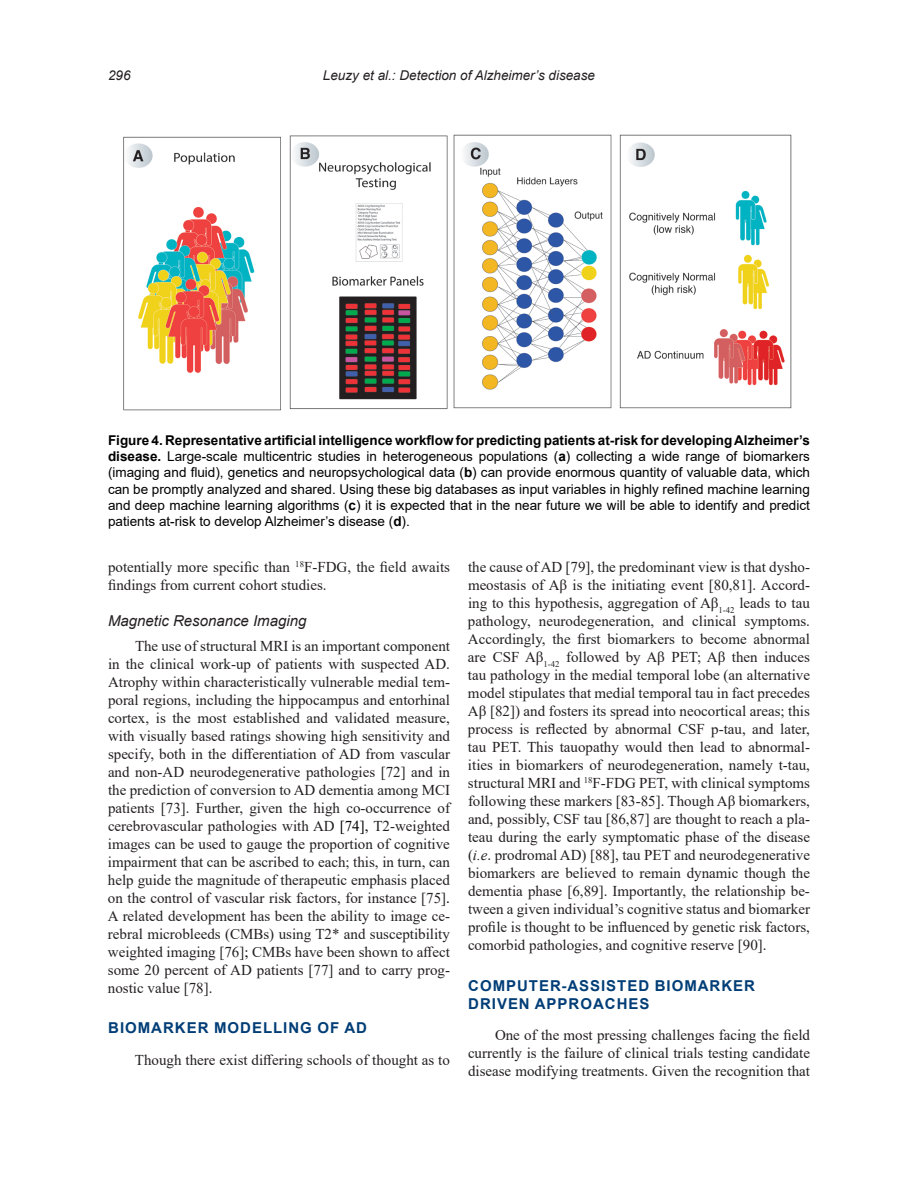
<style>
.page{position:relative;width:918px;height:1188px;background:#fff}
.page>*{position:absolute;margin:0;border:0;box-sizing:border-box;transform-origin:0 0}
.t1{font:15px/18px "Times New Roman";color:#231f20;text-align:justify}
.t2{font:700 15px/18px "Arial";letter-spacing:.065em;color:#003d76}
.t3{font:italic 15px "Arial";color:#231f20}
.t4{font:13.5px/16.2px "Arial";color:#000;text-align:justify}
.t5{font:italic 13.5px "Arial";color:#231f20}
.s1{font-weight:700}
.s2{color:#000}
.s3{font-style:italic}
</style>
<div class="page">
<img style="left:123px;top:134px;width:669px;height:277px">
<p class="t5" style="left:108px;top:67px;width:24px">296</p>
<p class="t5" style="left:323px;top:67px;width:274px">Leuzy et al.: Detection of Alzheimer’s disease</p>
<p class="t4" style="left:108px;top:432px;width:703px"><span class="s1">Figure 4. Representative artificial intelligence workflow for predicting patients at-risk for developing Alzheimer’s disease.</span> Large-scale multicentric studies in heterogeneous populations (<span class="s1">a</span>) collecting a wide range of biomarkers (imaging and fluid), genetics and neuropsychological data (<span class="s1">b</span>) can provide enormous quantity of valuable data, which can be promptly analyzed and shared. Using these big databases as input variables in highly refined machine learning and deep machine learning algorithms (<span class="s1">c</span>) it is expected that in the near future we will be able to identify and predict patients at-risk to develop Alzheimer’s disease (<span class="s1">d</span>).</p>
<p class="t1" style="left:108px;top:558px;width:344px">potentially more specific than <sup>18</sup>F-FDG, the field awaits findings from current cohort studies.</p>
<p class="t3" style="left:108px;top:611px;width:200px">Magnetic Resonance Imaging</p>
<p class="t1" style="left:108px;top:636px;width:344px;text-indent:27px">The use of structural MRI is an important component in the clinical work-up of patients with suspected AD.<br>Atrophy within characteristically vulnerable medial tem&shy;poral regions, including the hippocampus and entorhinal cortex, is the most established and validated measure, with visually based ratings showing high sensitivity and specify, both in the differentiation of AD from vascular and non-AD neurodegenerative pathologies [72] and in the prediction of conversion to AD dementia among MCI patients [73]. Further, given the high co-occurrence of cerebrovascular pathologies with AD <span class="s2">[74],</span> T2-weighted images can be used to gauge the proportion of cognitive impairment that can be ascribed to each; this, in turn, can help guide the magnitude of therapeutic emphasis placed on the control of vascular risk factors, for instance [75]<span class="s2">.<br></span>A related development has been the ability to image ce&shy;rebral microbleeds (CMBs) using T2* and susceptibility weighted imaging [76]<span class="s2">;</span> CMBs have been shown to affect some 20 percent of AD patients [77] and to carry prog&shy;nostic value [78].</p>
<p class="t2" style="left:108px;top:1019px;width:260px">BIOMARKER MODELLING OF AD</p>
<p class="t1" style="left:135px;top:1050px;width:317px">Though there exist differing schools of thought as to</p>
<p class="t1" style="left:468px;top:558px;width:344px">the cause of AD [79], the predominant view is that dysho&shy;meostasis of Aβ is the initiating event [80,81]. Accord&shy;ing to this hypothesis, aggregation of Aβ<sub>1-42</sub> leads to tau pathology, neurodegeneration, and clinical symptoms.<br>Accordingly, the first biomarkers to become abnormal are CSF Aβ<sub>1-42</sub> followed by Aβ PET; Aβ then induces tau pathology in the medial temporal lobe (an alternative model stipulates that medial temporal tau in fact precedes Aβ [82]) and fosters its spread into neocortical areas; this process is reflected by abnormal CSF p-tau, and later, tau PET. This tauopathy would then lead to abnormal&shy;ities in biomarkers of neurodegeneration, namely t-tau, structural MRI and <sup>18</sup>F-FDG PET, with clinical symptoms following these markers [83-85]. Though Aβ biomarkers, and, possibly, CSF tau [86,87] are thought to reach a pla&shy;teau during the early symptomatic phase of the disease (<span class="s3">i.e</span>. prodromal AD) [88], tau PET and neurodegenerative biomarkers are believed to remain dynamic though the dementia phase [6,89]. Importantly, the relationship be&shy;tween a given individual’s cognitive status and biomarker profile is thought to be influenced by genetic risk factors, comorbid pathologies, and cognitive reserve [90].</p>
<p class="t2" style="left:468px;top:976px;width:288px">COMPUTER-ASSISTED BIOMARKER<br>DRIVEN APPROACHES</p>
<p class="t1" style="left:468px;top:1026px;width:344px;text-indent:27px">One of the most pressing challenges facing the field currently is the failure of clinical trials testing candidate disease modifying treatments. Given the recognition that</p>
</div>
